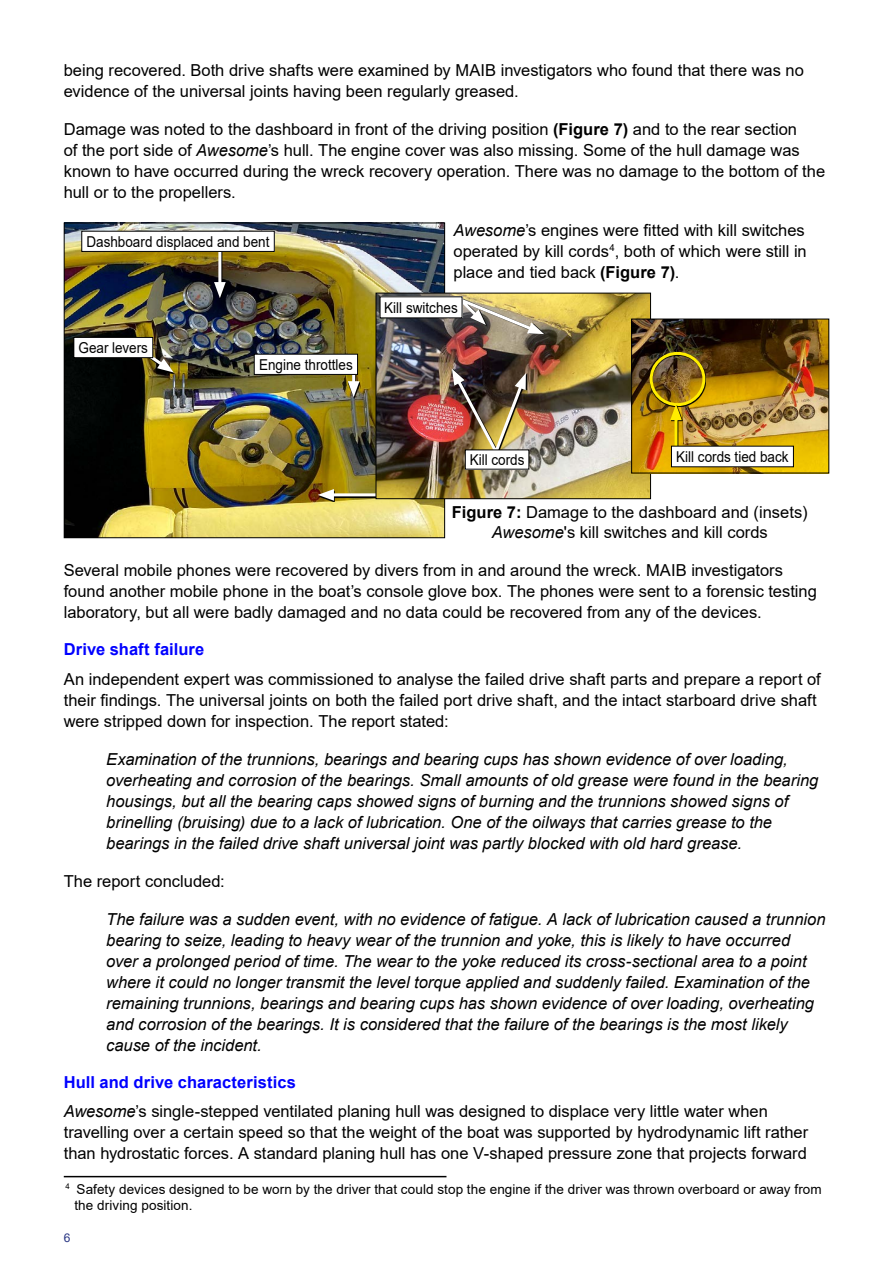
<style>
.page{position:relative;width:893px;height:1263px;background:#fff}
.page>*{position:absolute;margin:0;border:0;box-sizing:border-box;transform-origin:0 0}
._3_0_Main_Body_Text{font:16.5px/21px "Arial";color:#000}
.Quote_updated{font:italic 16.5px/21px "Arial";color:#000}
.Fig_Caption{font:16.5px/19.5px "Arial";color:#000;text-align:center}
._2_1_Sub_Header{font:700 16.5px "Arial";letter-spacing:.005em;color:#00f}
.t1{font:15px "Arial";color:#000;scale:.9 1}
._3_6_Footnotes{font:13.5px/16.2px "Arial";letter-spacing:.005em;color:#000}
.t2{font:12px "Arial";color:#283583}
.s1{font-weight:700}
.s2{font-style:italic}
</style>
<div class="page">
<hr style="left:64px;top:1176px;width:382px;height:1px;background:#000">
<img style="left:66px;top:225px;width:377px;height:311px">
<svg style="left:215px;top:252px;width:11px;height:47px"></svg>
<hr style="left:218px;top:241px;width:3px;height:47px;background:#fff">
<svg style="left:214px;top:282px;width:12px;height:16px"></svg>
<svg style="left:348px;top:363px;width:12px;height:35px"></svg>
<hr style="left:352px;top:362px;width:3px;height:25px;background:#fff">
<svg style="left:348px;top:381px;width:11px;height:16px"></svg>
<div style="left:82px;top:231px;width:192px;height:20px;background:#fff"></div>
<div style="left:82px;top:231px;width:192px;height:21px;border:1px solid #000"></div>
<svg style="left:140px;top:372px;width:34px;height:2px"></svg>
<svg style="left:136px;top:345px;width:38px;height:27px"></svg>
<div style="left:74px;top:337px;width:79px;height:21px;background:#fff"></div>
<div style="left:74px;top:337px;width:79px;height:21px;border:1px solid #000"></div>
<div style="left:254px;top:354px;width:104px;height:20px;background:#fff"></div>
<div style="left:254px;top:354px;width:104px;height:21px;border:1px solid #000"></div>
<img style="left:318px;top:407px;width:102px;height:94px">
<img style="left:378px;top:295px;width:271px;height:202px">
<div style="left:376px;top:293px;width:275px;height:206px;border:1px solid #000"></div>
<svg style="left:448px;top:292px;width:96px;height:42px;background:#b7a77c"></svg>
<div style="left:380px;top:297px;width:82px;height:21px;background:#fff"></div>
<img style="left:452px;top:369px;width:74px;height:90px">
<div style="left:465px;top:450px;width:64px;height:19px;background:#fff"></div>
<img style="left:633px;top:321px;width:194px;height:150px">
<div style="left:631px;top:319px;width:198px;height:154px;border:1px solid #000"></div>
<img style="left:650px;top:353px;width:56px;height:54px">
<div style="left:650px;top:352px;width:55px;height:54px;border:3px solid #ffed00;border-radius:50%"></div>
<svg style="left:671px;top:420px;width:11px;height:26px"></svg>
<hr style="left:674px;top:414px;width:3px;height:39px;background:#ffed00">
<svg style="left:670px;top:404px;width:12px;height:16px"></svg>
<div style="left:671px;top:446px;width:122px;height:21px;background:#fff"></div>
<p class="_3_0_Main_Body_Text" style="left:64px;top:59px;width:742px">being recovered. Both drive shafts were examined by MAIB investigators who found that there was no evidence of the universal joints having been regularly greased.</p>
<p class="_3_0_Main_Body_Text" style="left:64px;top:118px;width:763px">Damage was noted to the dashboard in front of the driving position <span class="s1">(Figure 7)</span> and to the rear section<br>of the port side of <span class="s2">Awesome</span>’s hull. The engine cover was also missing. Some of the hull damage was known to have occurred during the wreck recovery operation. There was no damage to the bottom of the hull or to the propellers.</p>
<p class="_3_0_Main_Body_Text" style="left:454px;top:219px;width:355px;text-align:justify"><span class="s2">Awesome</span>’s engines were fitted with kill switches operated by kill cords<sup>4</sup>, both of which were still in place and tied back <span class="s1">(Figure 7)</span>.</p>
<p class="t1" style="left:86px;top:231px;width:205px">Dashboard displaced and bent</p>
<p class="t1" style="left:79px;top:337px;width:79px">Gear levers</p>
<p class="t1" style="left:259px;top:354px;width:106px">Engine throttles</p>
<p class="t1" style="left:384px;top:297px;width:83px">Kill switches</p>
<p class="t1" style="left:470px;top:449px;width:62px">Kill cords</p>
<p class="t1" style="left:676px;top:446px;width:126px">Kill cords tied back</p>
<p class="Fig_Caption" style="left:452px;top:502px;width:357px"><span class="s1">Figure 7:</span> Damage to the dashboard and (insets)<br><span class="s2">Awesome</span>'s kill switches and kill cords</p>
<p class="_3_0_Main_Body_Text" style="left:64px;top:560px;width:755px">Several mobile phones were recovered by divers from in and around the wreck. MAIB investigators found another mobile phone in the boat’s console glove box. The phones were sent to a forensic testing laboratory, but all were badly damaged and no data could be recovered from any of the devices.</p>
<h2 class="_2_1_Sub_Header" style="left:64px;top:638px;width:142px">Drive shaft failure</h2>
<p class="_3_0_Main_Body_Text" style="left:64px;top:668px;width:758px">An independent expert was commissioned to analyse the failed drive shaft parts and prepare a report of their findings. The universal joints on both the failed port drive shaft, and the intact starboard drive shaft were stripped down for inspection. The report stated:</p>
<p class="Quote_updated" style="left:106px;top:749px;width:714px">Examination of the trunnions, bearings and bearing cups has shown evidence of over loading, overheating and corrosion of the bearings. Small amounts of old grease were found in the bearing housings, but all the bearing caps showed signs of burning and the trunnions showed signs of brinelling (bruising) due to a lack of lubrication. One of the oilways that carries grease to the bearings in the failed drive shaft universal joint was partly blocked with old hard grease.</p>
<p class="_3_0_Main_Body_Text" style="left:64px;top:870px;width:162px">The report concluded:</p>
<p class="Quote_updated" style="left:106px;top:909px;width:721px">The failure was a sudden event, with no evidence of fatigue. A lack of lubrication caused a trunnion bearing to seize, leading to heavy wear of the trunnion and yoke, this is likely to have occurred over a prolonged period of time. The wear to the yoke reduced its cross-sectional area to a point where it could no longer transmit the level torque applied and suddenly failed. Examination of the remaining trunnions, bearings and bearing cups has shown evidence of over loading, overheating and corrosion of the bearings. It is considered that the failure of the bearings is the most likely cause of the incident.</p>
<h2 class="_2_1_Sub_Header" style="left:64px;top:1070px;width:234px">Hull and drive characteristics</h2>
<p class="_3_0_Main_Body_Text" style="left:64px;top:1101px;width:746px"><span class="s2">Awesome</span>’s single-stepped ventilated planing hull was designed to displace very little water when travelling over a certain speed so that the weight of the boat was supported by hydrodynamic lift rather than hydrostatic forces. A standard planing hull has one V-shaped pressure zone that projects forward</p>
<p class="_3_6_Footnotes" style="left:74px;top:1181px;width:749px;text-indent:-9px"><sup>4</sup> Safety devices designed to be worn by the driver that could stop the engine if the driver was thrown overboard or away from the driving position.</p>
<p class="t2" style="left:64px;top:1229px;width:8px">6</p>
</div>
